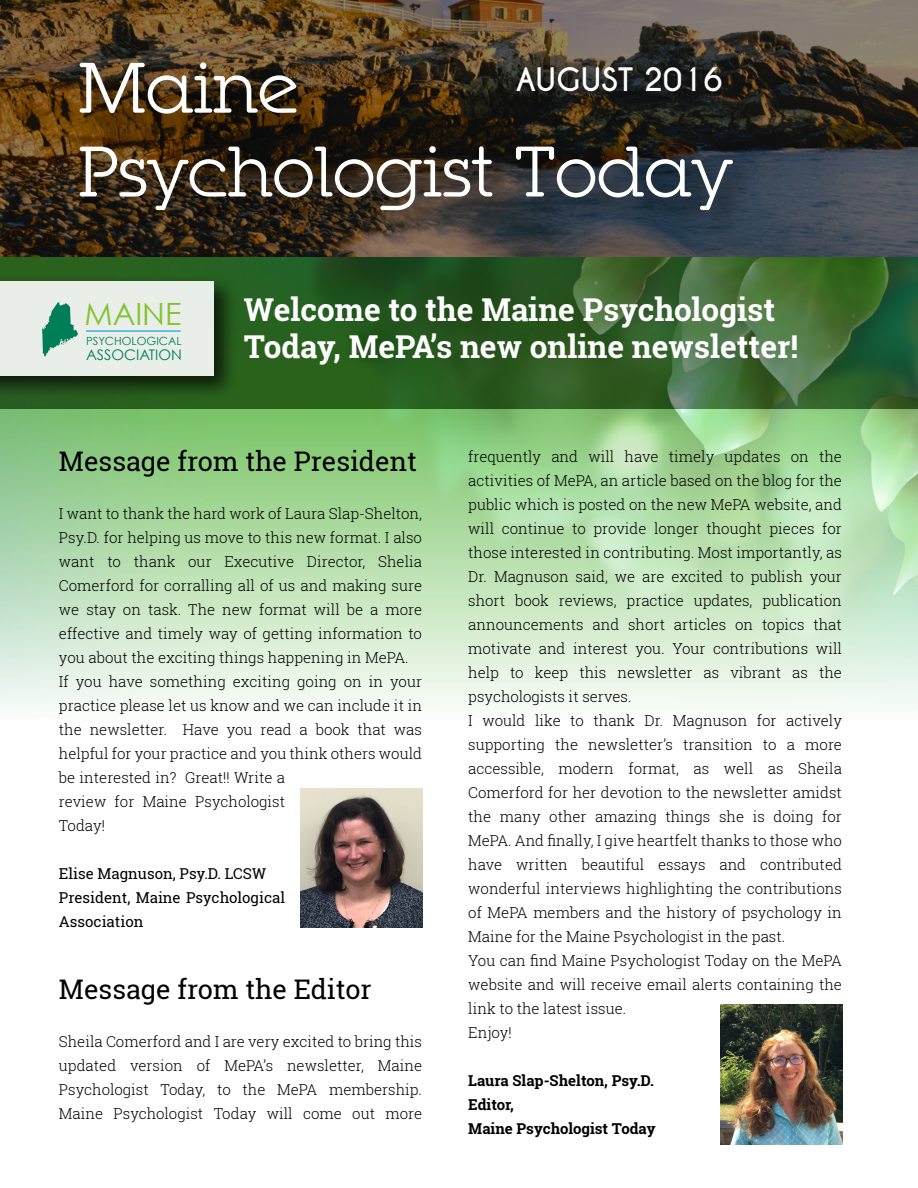
<style>
.page{position:relative;width:918px;height:1188px;background:#fff}
.page>*{position:absolute;margin:0;border:0;box-sizing:border-box;transform-origin:0 0}
.t1{font:69.75px/83.8px "Ponsi Rounded Slab";color:#fff}
.t2{font:700 31.5px/37.8px "Roboto Slab";color:#fff}
.t3{font:30.75px "Century Gothic";color:#84c231}
.t4{font:700 30.3px "Caviar Dreams";color:#fff}
.t5{font:27px "Roboto Slab";color:#000}
.t6{font:300 15px/24px "Roboto Slab";color:#000}
.t7{font:15px/24px "Roboto Slab";color:#000}
.t8{font:700 15px/24px "Roboto Slab";color:#000}
.t9{font:14.55px "Century Gothic";color:#007e58}
.t10{font:11.25px "Century Gothic";color:#007e58}
</style>
<div class="page">
<img style="left:0;top:0;width:918px;height:409px">
<img style="left:64px;top:39px;width:708px;height:222px">
<svg style="left:0;top:409px;width:918px;height:478px"></svg>
<img style="left:0;top:270px;width:245px;height:137px">
<div style="left:0;top:281px;width:214px;height:95px;background:#e9eee8"></div>
<hr style="left:86px;top:330px;width:95px;height:2px;background:#29abe2">
<svg style="left:42px;top:302px;width:36px;height:54px"></svg>
<img style="left:300px;top:789px;width:122px;height:138px">
<img style="left:720px;top:1005px;width:123px;height:139px">
<h1 class="t1" style="left:78px;top:49px;width:656px">Maine<br>Psychologist Today</h1>
<h3 class="t4" style="left:516px;top:61px;width:208px">AUGUST 2016</h3>
<h3 class="t3" style="left:84px;top:296px;width:98px">MAINE</h3>
<p class="t10" style="left:86px;top:334px;width:97px">PSYCHOLOGICAL</p>
<p class="t9" style="left:86px;top:346px;width:97px">ASSOCIATION</p>
<h2 class="t2" style="left:244px;top:290px;width:556px">Welcome to the Maine Psychologist<br>Today, MePA’s new online newsletter!</h2>
<h3 class="t5" style="left:59px;top:442px;width:360px">Message from the President</h3>
<p class="t6" style="left:59px;top:501px;width:365px">I want to thank the hard work of Laura Slap-Shelton, Psy.D. for helping us move to this new format. I also want to thank our Executive Director, Shelia Comerford for corralling all of us and making sure we stay on task. The new format will be a more effective and timely way of getting information to you about the exciting things happening in MePA.<br>If you have something exciting going on in your practice please let us know and we can include it in the newsletter. Have you read a book that was helpful for your practice and you think others would be interested in? Great!! Write a<br>review for Maine Psychologist<br>Today!</p>
<p class="t7" style="left:59px;top:861px;width:228px">Elise Magnuson, Psy.D. LCSW<br>President, Maine Psychological<br>Association</p>
<h3 class="t5" style="left:59px;top:970px;width:314px">Message from the Editor</h3>
<p class="t6" style="left:59px;top:1029px;width:365px;text-align:justify">Sheila Comerford and I are very excited to bring this updated version of MePA’s newsletter, Maine Psychologist Today, to the MePA membership.<br>Maine Psychologist Today will come out more</p>
<p class="t6" style="left:468px;top:444px;width:375px">frequently and will have timely updates on the activities of MePA, an article based on the blog for the public which is posted on the new MePA website, and will continue to provide longer thought pieces for those interested in contributing. Most importantly, as Dr. Magnuson said, we are excited to publish your short book reviews, practice updates, publication announcements and short articles on topics that motivate and interest you. Your contributions will help to keep this newsletter as vibrant as the psychologists it serves.<br>I would like to thank Dr. Magnuson for actively supporting the newsletter’s transition to a more accessible, modern format, as well as Sheila Comerford for her devotion to the newsletter amidst the many other amazing things she is doing for MePA. And finally, I give heartfelt thanks to those who have written beautiful essays and contributed wonderful interviews highlighting the contributions of MePA members and the history of psychology in Maine for the Maine Psychologist in the past.<br>You can find Maine Psychologist Today on the MePA website and will receive email alerts containing the link to the latest issue.<br>Enjoy!</p>
<p class="t8" style="left:468px;top:1068px;width:189px">Laura Slap-Shelton, Psy.D.<br>Editor,<br>Maine Psychologist Today</p>
</div>
